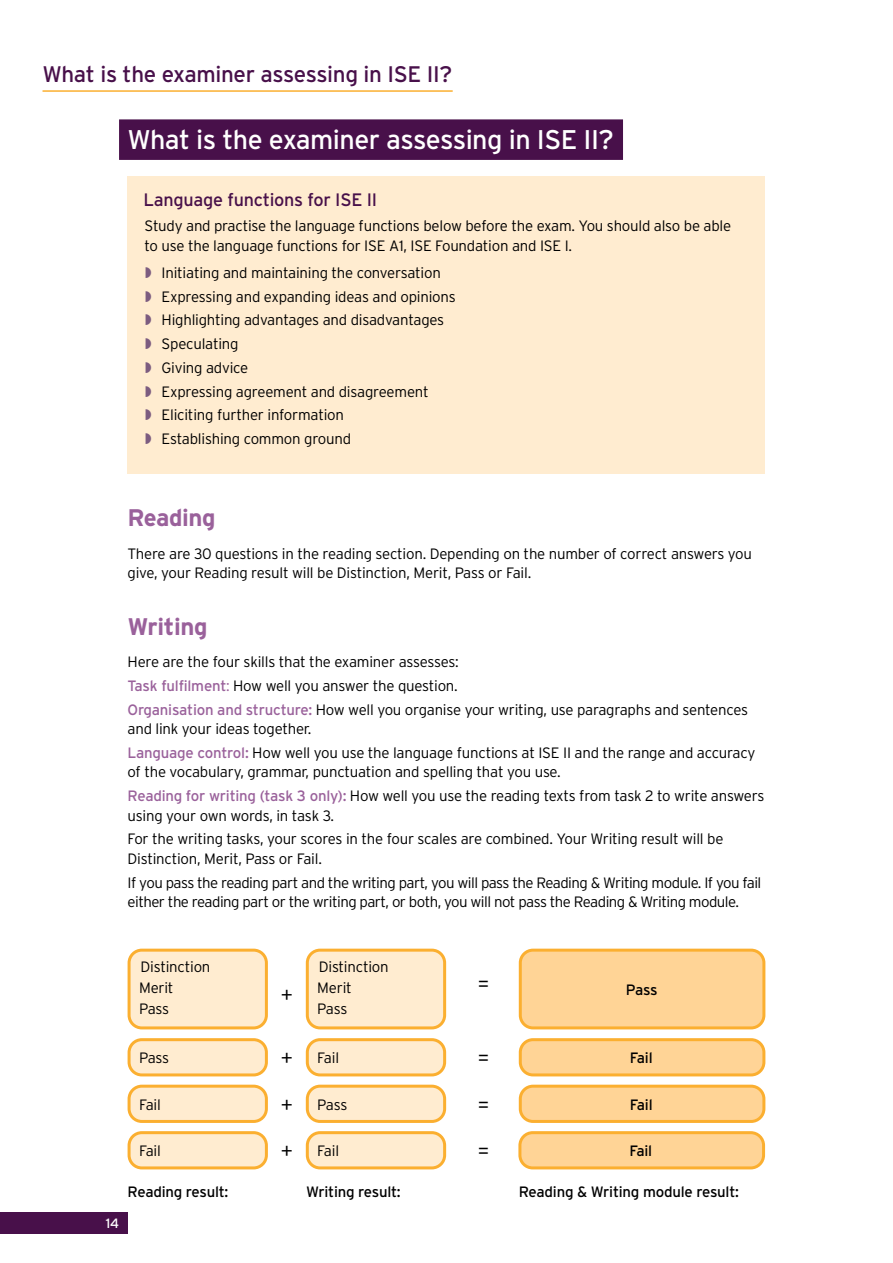
<style>
.page{position:relative;width:893px;height:1263px;background:#fff}
.page>*{position:absolute;margin:0;border:0;box-sizing:border-box;transform-origin:0 0}
.t1{font:27px "Interstate";letter-spacing:-.02em;color:#fff}
.t2{font:700 24px "Interstate";letter-spacing:-.015em;color:#9a619b}
.t3{font:22.5px "Interstate";letter-spacing:-.015em;color:#48104a}
.t4{font:300 21px "Interstate";color:#000}
.t5{font:18px "Interstate";letter-spacing:-.015em;color:#48104a}
.t6{font:300 15px/23.7px "Interstate";letter-spacing:-.015em;color:#000}
.t7{font:300 15px/23.7px "Interstate";letter-spacing:-.035em;color:#000}
.t8{font:15px "Interstate";letter-spacing:-.015em;color:#000}
.t9{font:13.5px "Interstate";color:#fff}
.s1{font-weight:400;color:#9a619b}
.s2{color:#9a619b}
.s3{font-size:21px}
</style>
<div class="page">
<div style="left:0;top:1212px;width:128px;height:21px;background:#48104a"></div>
<div style="left:128px;top:176px;width:637px;height:298px;background:#ffecd0"></div>
<div style="left:119px;top:119px;width:504px;height:41px;background:#48104a"></div>
<hr style="left:43px;top:90px;width:410px;height:2px;background:#fbaf30">
<div style="left:129px;top:950px;width:137px;height:78px;background:#ffecd0;border-radius:13px"></div>
<div style="left:128px;top:949px;width:140px;height:80px;border:3px solid #fbaf30;border-radius:13px"></div>
<div style="left:307px;top:950px;width:138px;height:78px;background:#ffecd0;border-radius:13px"></div>
<div style="left:306px;top:949px;width:140px;height:80px;border:3px solid #fbaf30;border-radius:13px"></div>
<div style="left:520px;top:950px;width:244px;height:78px;background:#ffd496;border-radius:13px"></div>
<div style="left:519px;top:949px;width:246px;height:80px;border:3px solid #fbaf30;border-radius:13px"></div>
<div style="left:129px;top:1040px;width:137px;height:35px;background:#ffecd0;border-radius:13px"></div>
<div style="left:128px;top:1038px;width:140px;height:38px;border:3px solid #fbaf30;border-radius:13px"></div>
<div style="left:307px;top:1040px;width:138px;height:35px;background:#ffecd0;border-radius:13px"></div>
<div style="left:306px;top:1038px;width:140px;height:38px;border:3px solid #fbaf30;border-radius:13px"></div>
<div style="left:520px;top:1040px;width:244px;height:35px;background:#ffd496;border-radius:13px"></div>
<div style="left:519px;top:1038px;width:246px;height:38px;border:3px solid #fbaf30;border-radius:13px"></div>
<div style="left:129px;top:1086px;width:137px;height:35px;background:#ffecd0;border-radius:13px"></div>
<div style="left:128px;top:1085px;width:140px;height:38px;border:3px solid #fbaf30;border-radius:13px"></div>
<div style="left:307px;top:1086px;width:138px;height:35px;background:#ffecd0;border-radius:13px"></div>
<div style="left:306px;top:1085px;width:140px;height:38px;border:3px solid #fbaf30;border-radius:13px"></div>
<div style="left:520px;top:1086px;width:244px;height:35px;background:#ffd496;border-radius:13px"></div>
<div style="left:519px;top:1085px;width:246px;height:38px;border:3px solid #fbaf30;border-radius:13px"></div>
<div style="left:129px;top:1133px;width:137px;height:35px;background:#ffecd0;border-radius:13px"></div>
<div style="left:128px;top:1131px;width:140px;height:38px;border:3px solid #fbaf30;border-radius:13px"></div>
<div style="left:307px;top:1133px;width:138px;height:35px;background:#ffecd0;border-radius:13px"></div>
<div style="left:306px;top:1131px;width:140px;height:38px;border:3px solid #fbaf30;border-radius:13px"></div>
<div style="left:520px;top:1133px;width:244px;height:35px;background:#ffd496;border-radius:13px"></div>
<div style="left:518px;top:1131px;width:247px;height:38px;border:3px solid #fbaf30;border-radius:13px"></div>
<h3 class="t3" style="left:43px;top:61px;width:411px">What is the examiner assessing in ISE II?</h3>
<h1 class="t1" style="left:128px;top:125px;width:488px">What is the examiner assessing in ISE II?</h1>
<p class="t5" style="left:144px;top:190px;width:235px">Language functions for ISE II</p>
<p class="t6" style="left:145px;top:216px;width:588px;line-height:19.5px">Study and practise the language functions below before the exam. You should also be able to use the language functions for ISE A1, ISE Foundation and ISE I.</p>
<p class="t6" style="left:162px;top:260px;width:296px">Initiating and maintaining the conversation<br>Expressing and expanding ideas and opinions<br>Highlighting advantages and disadvantages<br>Speculating<br>Giving advice<br>Expressing agreement and disagreement<br>Eliciting further information<br>Establishing common ground</p>
<h2 class="t2" style="left:128px;top:504px;width:90px">Reading</h2>
<p class="t6" style="left:128px;top:543px;width:626px;line-height:19.5px">There are 30 questions in the reading section. Depending on the number of correct answers you give, your Reading result will be Distinction, Merit, Pass or Fail.</p>
<h2 class="t2" style="left:128px;top:613px;width:82px">Writing</h2>
<p class="t6" style="left:128px;top:650px;width:622px">Here are the four skills that the examiner assesses:<br><span class="s1">Task fulfilment</span><span class="s2">:</span> How well you answer the question.<br><span class="s1">Organisation and structure:</span> How well you organise your writing, use paragraphs and sentences</p>
<p class="t6" style="left:128px;top:717px;width:629px">and link your ideas together.<br><span class="s1">Language control:</span> How well you use the language functions at ISE II and the range and accuracy</p>
<p class="t6" style="left:128px;top:760px;width:638px">of the vocabulary, grammar, punctuation and spelling that you use.<br><span class="s1">Reading for writing (task 3 only):</span> How well you use the reading texts from task 2 to write answers</p>
<p class="t6" style="left:128px;top:803px;width:597px">using your own words, in task 3.<br>For the writing tasks, your scores in the four scales are combined. Your Writing result will be</p>
<p class="t7" style="left:128px;top:847px;width:635px">Distinction, Merit, Pass or Fail.<br>If you pass the reading part and the writing part, you will pass the Reading &amp; Writing module. If you fail</p>
<p class="t7" style="left:128px;top:890px;width:613px">either the reading part or the writing part, or both, you will not pass the Reading &amp; Writing module.</p>
<p class="t6" style="left:139px;top:956px;width:73px;line-height:21px">Distinction<br>Merit<br>Pass</p>
<p class="t6" style="left:317px;top:956px;width:73px;line-height:21px">Distinction<br>Merit<br>Pass</p>
<h3 class="t4" style="left:281px;top:983px;width:14px">+</h3>
<h3 class="t4" style="left:477px;top:972px;width:14px">=</h3>
<p class="t8" style="left:626px;top:981px;width:33px">Pass</p>
<p class="t6" style="left:139px;top:1046px;width:32px">Pass</p>
<p class="t6" style="left:281px;top:1046px;width:60px"><span class="s3">+</span> Fail</p>
<h3 class="t4" style="left:477px;top:1045px;width:14px">=</h3>
<p class="t8" style="left:630px;top:1049px;width:24px">Fail</p>
<p class="t6" style="left:139px;top:1092px;width:23px">Fail</p>
<p class="t6" style="left:281px;top:1092px;width:68px"><span class="s3">+</span> Pass</p>
<h3 class="t4" style="left:477px;top:1092px;width:14px">=</h3>
<p class="t8" style="left:630px;top:1096px;width:24px">Fail</p>
<p class="t6" style="left:139px;top:1139px;width:23px">Fail</p>
<p class="t6" style="left:281px;top:1139px;width:60px"><span class="s3">+</span> Fail</p>
<h3 class="t4" style="left:477px;top:1138px;width:14px">=</h3>
<p class="t8" style="left:630px;top:1142px;width:24px">Fail</p>
<p class="t9" style="left:106px;top:1215px;width:15px">14</p>
<p class="t8" style="left:128px;top:1183px;width:102px">Reading result:</p>
<p class="t8" style="left:306px;top:1183px;width:96px">Writing result:</p>
<p class="t8" style="left:519px;top:1183px;width:222px">Reading &amp; Writing module result:</p>
</div>
